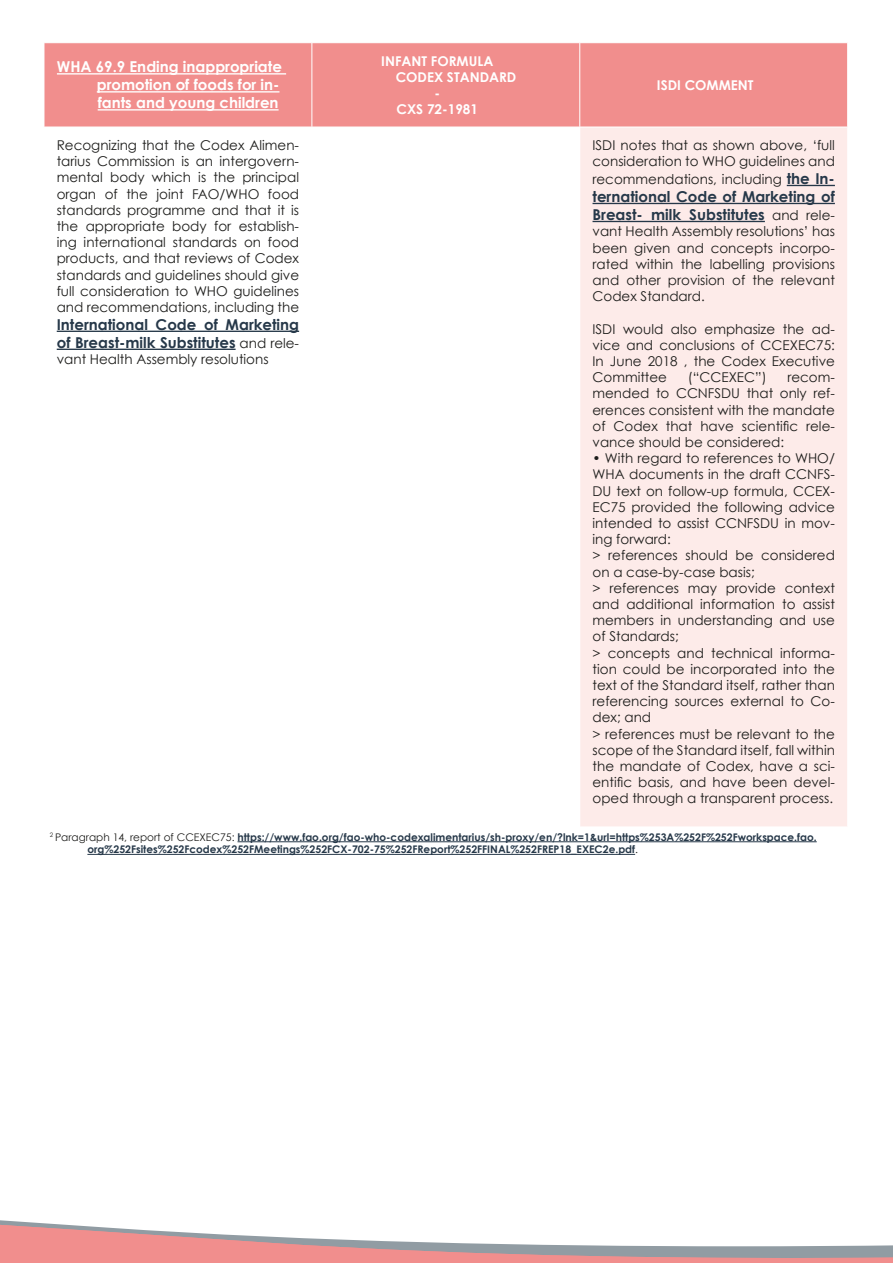
<style>
.page{position:relative;width:893px;height:1263px;background:#fff}
.page>*{position:absolute;margin:0;border:0;box-sizing:border-box;transform-origin:0 0}
.t1{font:700 15px/18px "Century Gothic";color:#263849}
.t2{font:700 15px/18px "Century Gothic";color:#fff}
.t3{font:13.5px/16.2px "Century Gothic";color:#1d1d1b;text-align:justify}
.t4{font:700 13.5px "Century Gothic";color:#fff}
.t5{font:700 10.5px/12.6px "Century Gothic";color:#263849}
.s1{font-weight:400;font-size:13.5px;color:#1d1d1b}
.s2{font-weight:700;font-size:15px;color:#263849}
.s3{font-weight:400;color:#1d1d1b}
</style>
<div class="page">
<svg style="left:0;top:1225px;width:893px;height:38px"></svg>
<div style="left:45px;top:43px;width:802px;height:84px;background:#f18e8d"></div>
<div style="left:580px;top:127px;width:268px;height:700px;background:#fdebe9"></div>
<hr style="left:312px;top:43px;width:1px;height:84px;background:#fff">
<hr style="left:579px;top:43px;width:1px;height:84px;background:#fff">
<hr style="left:580px;top:127px;width:268px;height:1px;background:#fff">
<hr style="left:847px;top:127px;width:1px;height:700px;background:#fff">
<hr style="left:57px;top:73px;width:229px;height:2px;background:#fff">
<hr style="left:97px;top:91px;width:182px;height:2px;background:#fff">
<hr style="left:98px;top:109px;width:181px;height:2px;background:#fff">
<hr style="left:57px;top:331px;width:242px;height:1px;background:#263849">
<hr style="left:57px;top:349px;width:179px;height:1px;background:#263849">
<hr style="left:787px;top:185px;width:48px;height:1px;background:#263849">
<hr style="left:592px;top:203px;width:243px;height:1px;background:#263849">
<hr style="left:592px;top:221px;width:173px;height:1px;background:#263849">
<hr style="left:238px;top:841px;width:579px;height:1px;background:#263849">
<hr style="left:87px;top:854px;width:548px;height:1px;background:#263849">
<p class="t2" style="left:97px;top:58px;width:187px;text-indent:-40px">WHA 69.9 Ending inappropriate promotion of foods for in&shy;fants and young children</p>
<p class="t4" style="left:381px;top:52px;width:114px">INFANT FORMULA</p>
<p class="t4" style="left:396px;top:68px;width:122px">CODEX STANDARD</p>
<p class="t4" style="left:434px;top:85px;width:7px">-</p>
<p class="t4" style="left:397px;top:101px;width:83px">CXS 72-1981</p>
<p class="t4" style="left:657px;top:77px;width:98px">ISDI COMMENT</p>
<p class="t3" style="left:57px;top:137px;width:244px">Recognizing that the Codex Alimen&shy;tarius Commission is an intergovern&shy;mental body which is the principal organ of the joint FAO/WHO food standards programme and that it is the appropriate body for establish&shy;ing international standards on food products, and that reviews of Codex standards and guidelines should give full consideration to WHO guidelines and recommendations, including the</p>
<p class="t1" style="left:57px;top:315px;width:244px">International Code of Marketing of Breast-milk Substitutes <span class="s1">and rele-</span></p>
<p class="t3" style="left:57px;top:351px;width:213px">vant Health Assembly resolutions</p>
<p class="t3" style="left:592px;top:137px;width:244px">ISDI notes that as shown above, ‘full consideration to WHO guidelines and</p>
<p class="t3" style="left:592px;top:171px;width:244px">recommendations, including <span class="s2">the In-</span></p>
<p class="t1" style="left:592px;top:187px;width:244px">ternational Code of Marketing of<br>Breast- milk Substitutes <span class="s1">and rele-</span></p>
<p class="t3" style="left:592px;top:223px;width:244px">vant Health Assembly resolutions’ has been given and concepts incorpo&shy;rated within the labelling provisions and other provision of the relevant Codex Standard.</p>
<p class="t3" style="left:592px;top:320px;width:244px">ISDI would also emphasize the ad&shy;vice and conclusions of CCEXEC75:<br>In June 2018 , the Codex Executive Committee</p>
<p class="t3" style="left:688px;top:369px;width:80px">(“CCEXEC”)</p>
<p class="t3" style="left:592px;top:369px;width:244px;text-indent:195px">recom&shy;mended to CCNFSDU that only ref&shy;erences consistent with the mandate of Codex that have scientific rele&shy;vance should be considered:</p>
<p class="t3" style="left:592px;top:450px;width:244px;text-align:left">• With regard to references to WHO/<br>WHA documents in the draft CCNFS-<br>DU text on follow-up formula, CCEX-<br>EC75 provided the following advice intended to assist CCNFSDU in mov&shy;ing forward:<br>&gt; references should be considered on a case-by-case basis;<br>&gt; references may provide context and additional information to assist members in understanding and use of Standards;<br>&gt; concepts and technical informa&shy;tion could be incorporated into the text of the Standard itself, rather than referencing sources external to Co&shy;dex; and<br>&gt; references must be relevant to the scope of the Standard itself, fall within the mandate of Codex, have a sci&shy;entific basis, and have been devel&shy;oped through a transparent process.</p>
<p class="t5" style="left:87px;top:830px;width:731px;text-indent:-37px"><sup>2</sup> <span class="s3">Paragraph 14, report of CCEXEC75:</span> https://www.fao.org/fao-who-codexalimentarius/sh-proxy/en/?lnk=1&amp;url=https%253A%252F%252Fworkspace.fao. org%252Fsites%252Fcodex%252FMeetings%252FCX-702-75%252FReport%252FFINAL%252FREP18_EXEC2e.pdf<span class="s3">.</span></p>
</div>
